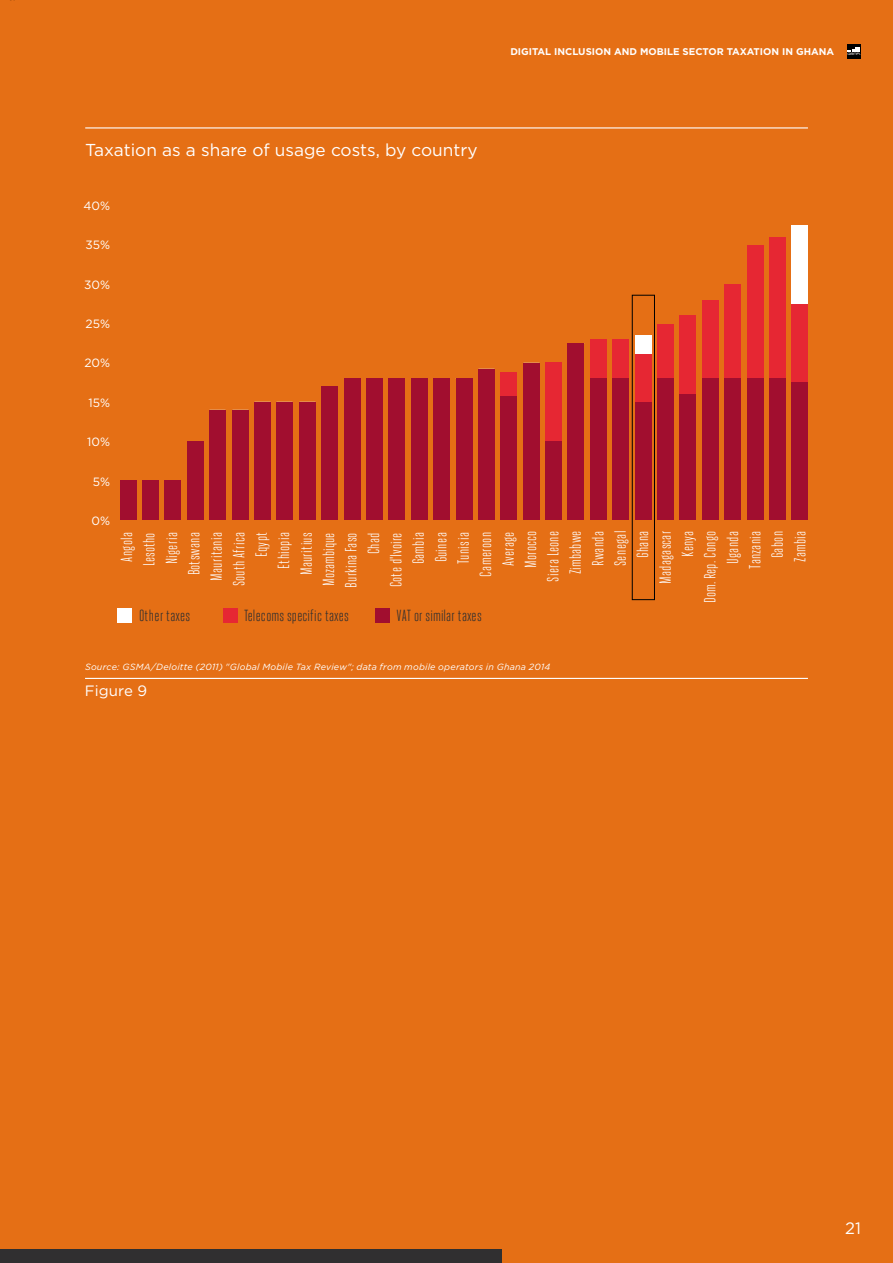
<style>
.page{position:relative;width:893px;height:1263px;background:#e56f15}
.page>*{position:absolute;margin:0;border:0;box-sizing:border-box;transform-origin:0 0}
.t1{font:17.25px "Gotham";color:#fff}
.t2{font:16.5px "Gotham";color:#fff}
.t3{font:16.05px/22.5px "Heroic Condensed";color:#fff;text-align:right}
.t4{font:16.05px "Heroic Condensed";color:#302f30}
.t5{font:16.05px "Heroic Condensed";letter-spacing:.03em;color:#302f30}
.t6{font:15px "Gotham";color:#fff}
.t7{font:12px "Gotham";color:#fff}
.t8{font:700 9.75px "Gotham";color:#fff}
.t9{font:italic 9px "Gotham";letter-spacing:.025em;color:#fff}
</style>
<div class="page">
<div style="left:0;top:1249px;width:502px;height:14px;background:#302f30"></div>
<div style="left:847px;top:45px;width:14px;height:14px;background:#000"></div>
<svg style="left:848px;top:48px;width:13px;height:7px"></svg>
<hr style="left:85px;top:127px;width:723px;height:1px;background:#fff">
<hr style="left:85px;top:678px;width:723px;height:1px;background:#fff">
<div style="left:632px;top:295px;width:23px;height:305px;border:1px solid #000"></div>
<div style="left:635px;top:335px;width:16px;height:20px;background:#fff"></div>
<div style="left:792px;top:226px;width:16px;height:78px;background:#fff"></div>
<div style="left:501px;top:373px;width:16px;height:23px;background:#e62733"></div>
<div style="left:545px;top:363px;width:17px;height:78px;background:#e62733"></div>
<div style="left:590px;top:339px;width:16px;height:39px;background:#e62733"></div>
<div style="left:613px;top:339px;width:16px;height:39px;background:#e62733"></div>
<div style="left:635px;top:355px;width:16px;height:47px;background:#e62733"></div>
<div style="left:657px;top:324px;width:17px;height:54px;background:#e62733"></div>
<div style="left:680px;top:316px;width:16px;height:78px;background:#e62733"></div>
<div style="left:702px;top:300px;width:16px;height:78px;background:#e62733"></div>
<div style="left:725px;top:284px;width:16px;height:94px;background:#e62733"></div>
<div style="left:747px;top:245px;width:16px;height:133px;background:#e62733"></div>
<div style="left:769px;top:237px;width:16px;height:141px;background:#e62733"></div>
<div style="left:792px;top:304px;width:16px;height:78px;background:#e62733"></div>
<div style="left:120px;top:480px;width:16px;height:39px;background:#a10e2f"></div>
<div style="left:142px;top:480px;width:17px;height:39px;background:#a10e2f"></div>
<div style="left:165px;top:480px;width:16px;height:39px;background:#a10e2f"></div>
<div style="left:187px;top:441px;width:16px;height:78px;background:#a10e2f"></div>
<div style="left:210px;top:410px;width:16px;height:109px;background:#a10e2f"></div>
<div style="left:232px;top:410px;width:16px;height:109px;background:#a10e2f"></div>
<div style="left:254px;top:402px;width:17px;height:117px;background:#a10e2f"></div>
<div style="left:277px;top:402px;width:16px;height:117px;background:#a10e2f"></div>
<div style="left:299px;top:402px;width:16px;height:117px;background:#a10e2f"></div>
<div style="left:322px;top:386px;width:16px;height:133px;background:#a10e2f"></div>
<div style="left:344px;top:378px;width:16px;height:141px;background:#a10e2f"></div>
<div style="left:366px;top:378px;width:16px;height:141px;background:#a10e2f"></div>
<div style="left:389px;top:378px;width:16px;height:141px;background:#a10e2f"></div>
<div style="left:411px;top:378px;width:16px;height:141px;background:#a10e2f"></div>
<div style="left:434px;top:378px;width:16px;height:141px;background:#a10e2f"></div>
<div style="left:456px;top:378px;width:16px;height:141px;background:#a10e2f"></div>
<div style="left:478px;top:369px;width:16px;height:150px;background:#a10e2f"></div>
<div style="left:501px;top:396px;width:16px;height:123px;background:#a10e2f"></div>
<div style="left:523px;top:363px;width:16px;height:156px;background:#a10e2f"></div>
<div style="left:545px;top:441px;width:17px;height:78px;background:#a10e2f"></div>
<div style="left:568px;top:343px;width:16px;height:176px;background:#a10e2f"></div>
<div style="left:590px;top:378px;width:16px;height:141px;background:#a10e2f"></div>
<div style="left:613px;top:378px;width:16px;height:141px;background:#a10e2f"></div>
<div style="left:635px;top:402px;width:16px;height:117px;background:#a10e2f"></div>
<div style="left:657px;top:378px;width:17px;height:141px;background:#a10e2f"></div>
<div style="left:680px;top:394px;width:16px;height:125px;background:#a10e2f"></div>
<div style="left:702px;top:378px;width:16px;height:141px;background:#a10e2f"></div>
<div style="left:725px;top:378px;width:16px;height:141px;background:#a10e2f"></div>
<div style="left:747px;top:378px;width:16px;height:141px;background:#a10e2f"></div>
<div style="left:769px;top:378px;width:16px;height:141px;background:#a10e2f"></div>
<div style="left:792px;top:382px;width:16px;height:137px;background:#a10e2f"></div>
<div style="left:118px;top:608px;width:14px;height:15px;background:#fff"></div>
<div style="left:223px;top:608px;width:14px;height:15px;background:#e62733"></div>
<div style="left:375px;top:608px;width:15px;height:15px;background:#a10e2f"></div>
<p class="t8" style="left:510px;top:45px;width:325px">DIGITAL INCLUSION AND MOBILE SECTOR TAXATION IN GHANA</p>
<p class="t1" style="left:85px;top:138px;width:394px">Taxation as a share of usage costs, by country</p>
<p class="t7" style="left:83px;top:198px;width:28px">40%</p>
<p class="t7" style="left:85px;top:237px;width:26px">35%</p>
<p class="t7" style="left:84px;top:277px;width:27px">30%</p>
<p class="t7" style="left:86px;top:316px;width:26px">25%</p>
<p class="t7" style="left:84px;top:355px;width:27px">20%</p>
<p class="t7" style="left:88px;top:395px;width:23px">15%</p>
<p class="t7" style="left:87px;top:434px;width:24px">10%</p>
<p class="t7" style="left:93px;top:474px;width:19px">5%</p>
<p class="t7" style="left:92px;top:513px;width:20px">0%</p>
<p class="t3" style="left:115px;top:603px;width:74px;rotate:-90deg">Angola<br>Lesotho<br>Nigeria<br>Botswana<br>Mauritania<br>South Africa<br>Eqypt<br>Ethiopia<br>Mauritius<br>Mozambique<br>Burkina Faso<br>Chad<br>Cote d'Ivoire<br>Gambia<br>Guinea<br>Tunisia<br>Cameroon<br>Average<br>Morocco<br>Siera Leone<br>Zimbabwe<br>Rwanda<br>Senegal<br>Ghana<br>Madagascar<br>Kenya<br>Dom. Rep. Congo<br>Uganda<br>Tanzania<br>Gabon<br>Zambia</p>
<p class="t5" style="left:139px;top:607px;width:53px">Other taxes</p>
<p class="t4" style="left:244px;top:607px;width:106px">Telecoms specific taxes</p>
<p class="t4" style="left:397px;top:607px;width:87px">VAT or similar taxes</p>
<p class="t9" style="left:85px;top:661px;width:467px">Source: GSMA/Deloitte (2011) "Global Mobile Tax Review"; data from mobile operators in Ghana 2014</p>
<p class="t6" style="left:85px;top:681px;width:64px">Figure 9</p>
<p class="t2" style="left:845px;top:1217px;width:17px">21</p>
</div>
